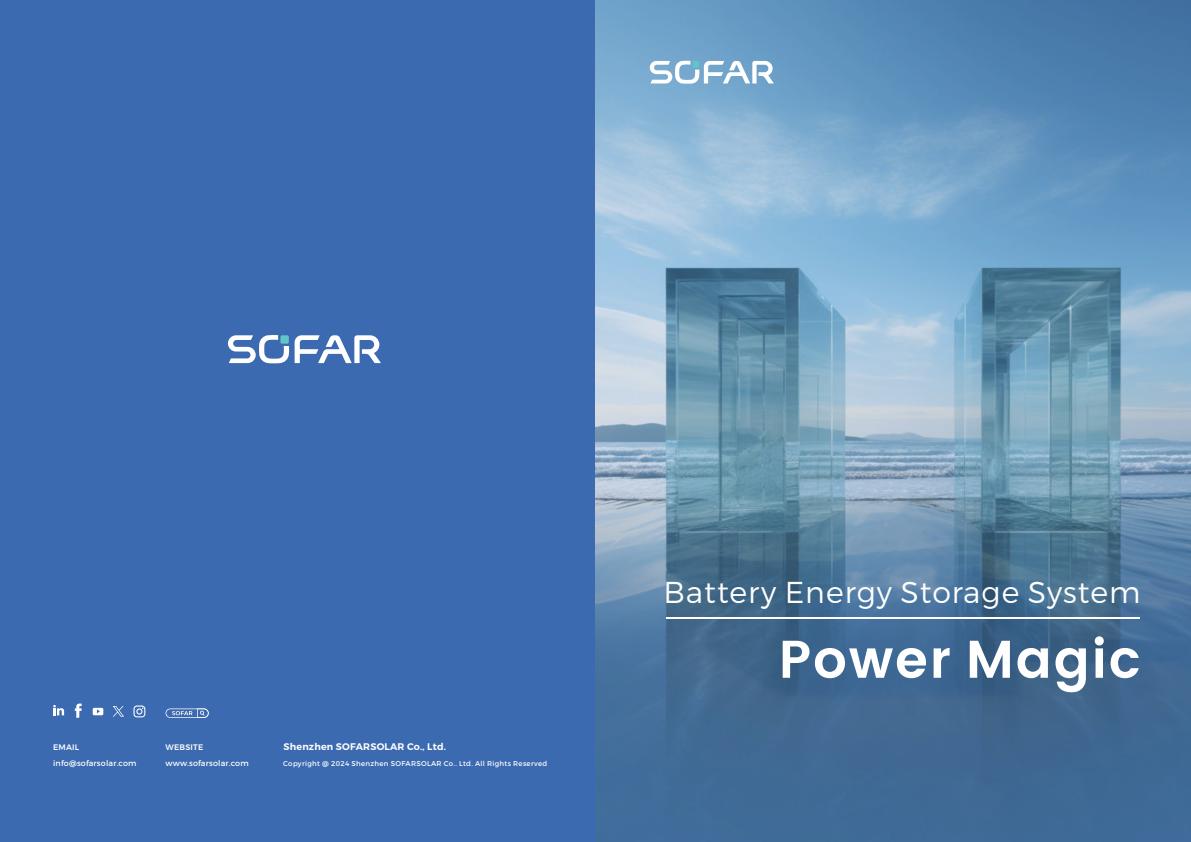
<style>
.page{position:relative;width:1191px;height:842px;background:#3c6ab0}
.page>*{position:absolute;margin:0;border:0;box-sizing:border-box;transform-origin:0 0}
.t1{font:600 53px "Poppins";letter-spacing:.035em;color:#fff}
.t2{font:300 30.2px "Montserrat";letter-spacing:.035em;color:#fff}
.t3{font:600 9.6px "Montserrat";letter-spacing:.025em;color:#fff}
.t4{font:8px "Montserrat";letter-spacing:.025em;color:#fff}
.t5{font:500 8px "Montserrat";letter-spacing:.025em;color:#fff}
.t6{font:7px "Montserrat";letter-spacing:.05em;color:#fff}
</style>
<div class="page">
<img style="left:595px;top:0;width:595px;height:842px">
<svg style="left:650px;top:61px;width:124px;height:23px;background:#abcae1"></svg>
<svg style="left:295px;top:335px;width:86px;height:28px"></svg>
<svg style="left:228px;top:335px;width:61px;height:28px"></svg>
<svg style="left:166px;top:708px;width:43px;height:10px"></svg>
<svg style="left:53px;top:705px;width:11px;height:10px"></svg>
<svg style="left:93px;top:708px;width:10px;height:7px"></svg>
<svg style="left:75px;top:703px;width:7px;height:15px"></svg>
<svg style="left:133px;top:705px;width:12px;height:12px"></svg>
<svg style="left:113px;top:706px;width:11px;height:11px"></svg>
<hr style="left:666px;top:617px;width:474px;height:1px;background:#fff">
<p class="t5" style="left:53px;top:744px;width:28px">EMAIL</p>
<p class="t4" style="left:53px;top:760px;width:85px">info@sofarsolar.com</p>
<p class="t5" style="left:166px;top:744px;width:39px">WEBSITE</p>
<p class="t4" style="left:166px;top:760px;width:85px">www.sofarsolar.com</p>
<h3 class="t3" style="left:283px;top:743px;width:164px">Shenzhen SOFARSOLAR Co., Ltd.</h3>
<p class="t6" style="left:283px;top:761px;width:266px">Copyright @ 2024 Shenzhen SOFARSOLAR Co.. Ltd. All Rights Reserved</p>
<h2 class="t2" style="left:663px;top:581px;width:478px">Battery Energy Storage System</h2>
<h1 class="t1" style="left:778px;top:636px;width:363px">Power Magic</h1>
</div>
